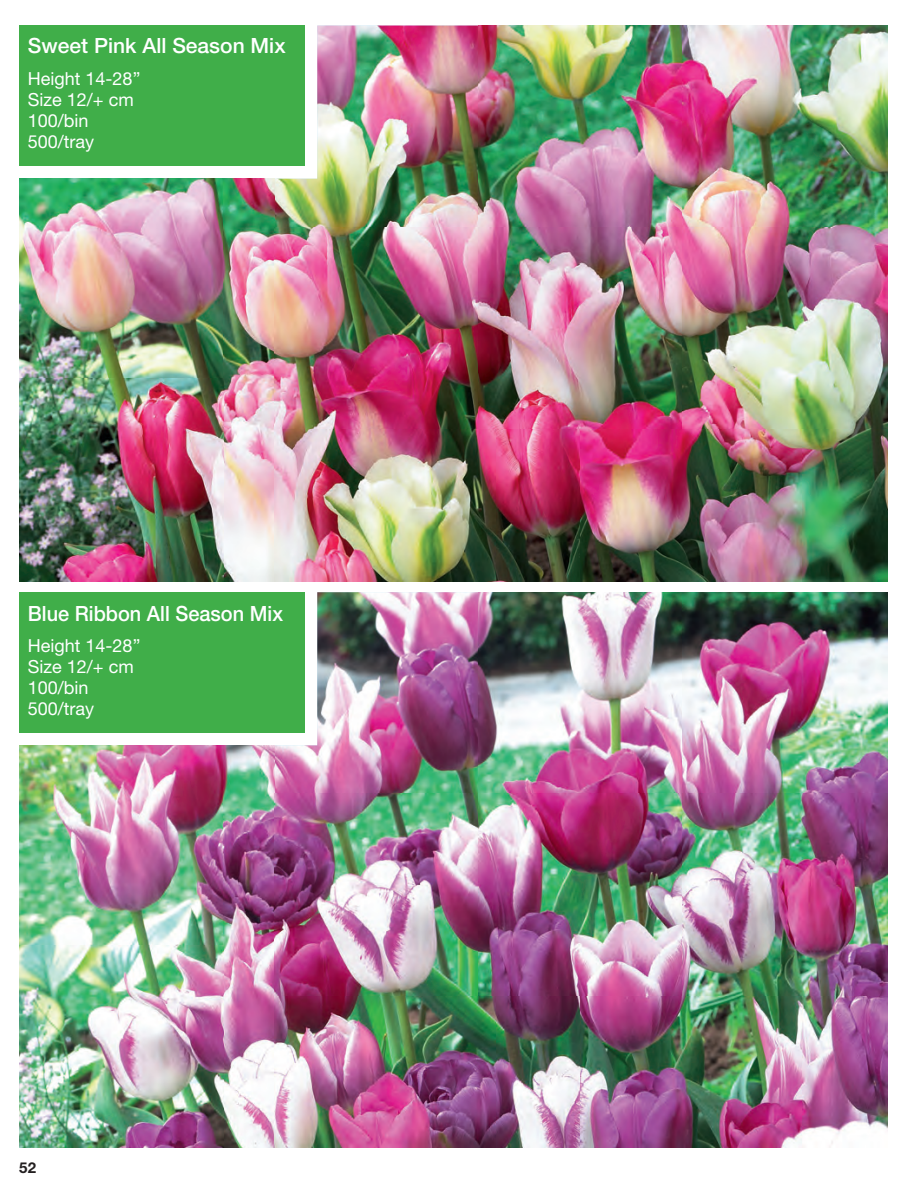
<style>
.page{position:relative;width:915px;height:1187px;background:#fff}
.page>*{position:absolute;margin:0;border:0;box-sizing:border-box;transform-origin:0 0}
.t1{font:500 21px "Helvetica Neue LT Std";color:#fff;scale:.95 1}
.t2{font:500 21px "Helvetica Neue LT Std";color:#fff}
.t3{font:18px/21px "Helvetica Neue LT Std";color:#fff}
.t4{font:900 16.5px "Helvetica Neue LT Std";color:#231f20}
.t5{font:700 15px "Helvetica Neue LT Std";color:#231f20}
</style>
<div class="page">
<img style="left:274px;top:592px;width:612px;height:555px">
<img style="left:19px;top:745px;width:255px;height:402px">
<img style="left:274px;top:26px;width:612px;height:555px">
<img style="left:19px;top:179px;width:256px;height:402px">
<div style="left:19px;top:592px;width:285px;height:140px;background:#40ae49"></div>
<div style="left:19px;top:26px;width:285px;height:140px;background:#40ae49"></div>
<p class="t2" style="left:28px;top:33px;width:259px">Sweet Pink All Season Mix</p>
<p class="t3" style="left:28px;top:68px;width:114px">Height 14-28”<br>Size 12/+ cm<br>100/bin<br>500/tray</p>
<p class="t1" style="left:28px;top:600px;width:270px">Blue Ribbon All Season Mix</p>
<p class="t3" style="left:28px;top:635px;width:114px">Height 14-28”<br>Size 12/+ cm<br>100/bin<br>500/tray</p>
<p class="t4" style="left:19px;top:1150px;width:24px">52</p>
<p class="t5" style="left:19px;top:1158px;width:18px">52</p>
</div>
